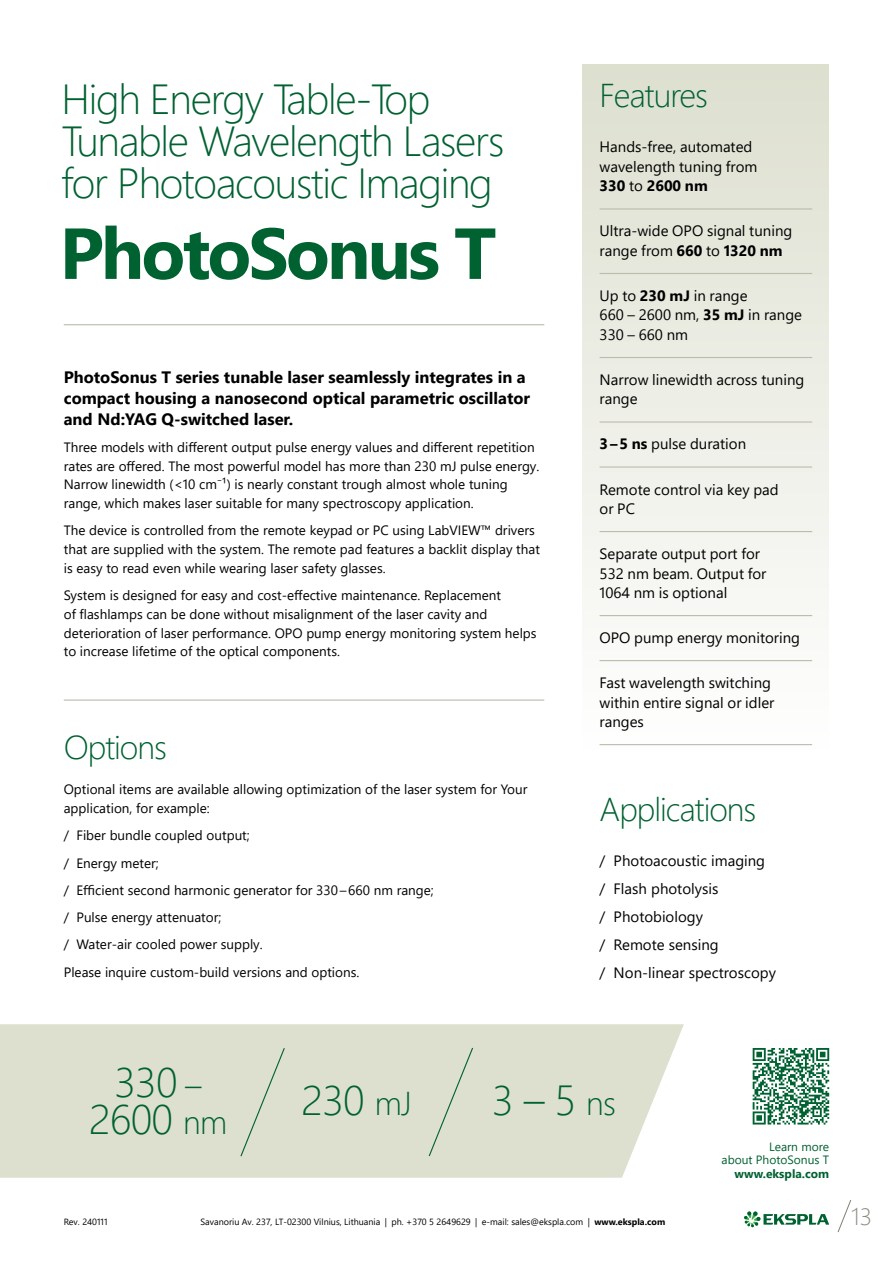
<style>
.page{position:relative;width:893px;height:1263px;background:#fff}
.page>*{position:absolute;margin:0;border:0;box-sizing:border-box;transform-origin:0 0}
.t1{font:700 72px "Segoe UI";letter-spacing:-.04em;color:#006131}
.t2{font:300 42px/42px "Segoe UI";letter-spacing:-.03em;color:#006131;text-align:center}
.t3{font:300 33px "Segoe UI";letter-spacing:-.03em;color:#006131}
.t4{font:300 24px "Segoe UI";color:#8a8b80}
.t5{font:700 16.5px/21px "Segoe UI";color:#000}
.t6{font:15px/19.5px "Segoe UI";color:#000}
.t7{font:13.5px/18.8px "Segoe UI";color:#000}
.t8{font:12px/13.5px "Segoe UI";color:#006131;text-align:right}
.t9{font:700 12px "Segoe UI";color:#006131}
.t10{font:9px "Segoe UI";color:#000}
.s1{font-weight:700}
.s2{font-size:33px}
</style>
<div class="page">
<svg style="left:837px;top:1200px;width:15px;height:33px"></svg>
<svg style="left:744px;top:1211px;width:85px;height:16px"></svg>
<svg style="left:753px;top:1048px;width:76px;height:76px"></svg>
<div style="left:0;top:1024px;width:684px;height:154px;background:#dddfcf"></div>
<div style="left:428px;top:1046px;width:46px;height:111px;background:#dddfcf"></div>
<div style="left:239px;top:1047px;width:47px;height:111px;background:#dddfcf"></div>
<div style="left:583px;top:64px;width:246px;height:688px;background:linear-gradient(to bottom,#dddfcf,#fefefe)"></div>
<hr style="left:64px;top:324px;width:480px;height:1px;background:#bcbcab">
<hr style="left:64px;top:699px;width:480px;height:2px;background:#bcbcab">
<hr style="left:600px;top:208px;width:212px;height:2px;background:#bcbcab">
<hr style="left:600px;top:273px;width:212px;height:1px;background:#bcbcab">
<hr style="left:600px;top:357px;width:212px;height:1px;background:#bcbcab">
<hr style="left:600px;top:421px;width:212px;height:2px;background:#bcbcab">
<hr style="left:600px;top:466px;width:212px;height:2px;background:#bcbcab">
<hr style="left:600px;top:531px;width:212px;height:1px;background:#bcbcab">
<hr style="left:600px;top:615px;width:212px;height:1px;background:#bcbcab">
<hr style="left:600px;top:660px;width:212px;height:1px;background:#bcbcab">
<hr style="left:600px;top:744px;width:212px;height:1px;background:#bcbcab">
<h2 class="t2" style="left:62px;top:74px;width:444px;text-align:left">High Energy Table-Top<br>Tunable Wavelength Lasers for Photoacoustic Imaging</h2>
<h1 class="t1" style="left:60px;top:185px;width:438px">PhotoSonus T</h1>
<p class="t5" style="left:64px;top:365px;width:468px">PhotoSonus T series tunable laser seamlessly integrates in a compact housing a nanosecond optical parametric oscillator and Nd:YAG Q-switched laser.</p>
<p class="t7" style="left:64px;top:436px;width:477px">Three models with different output pulse energy values and different repetition rates are offered. The most powerful model has more than 230 mJ pulse energy.<br>Narrow linewidth (&lt;10 cm⁻¹) is nearly constant trough almost whole tuning range, which makes laser suitable for many spectroscopy application.</p>
<p class="t7" style="left:64px;top:520px;width:478px">The device is controlled from the remote keypad or PC using LabVIEW™ drivers that are supplied with the system. The remote pad features a backlit display that is easy to read even while wearing laser safety glasses.</p>
<p class="t7" style="left:64px;top:585px;width:474px">System is designed for easy and cost-effective maintenance. Replacement<br>of flashlamps can be done without misalignment of the laser cavity and deterioration of laser performance. OPO pump energy monitoring system helps to increase lifetime of the optical components.</p>
<h3 class="t3" style="left:64px;top:716px;width:105px">Options</h3>
<p class="t7" style="left:64px;top:779px;width:465px">Optional items are available allowing optimization of the laser system for Your application, for example:</p>
<p class="t7" style="left:64px;top:821px;width:372px;line-height:27.3px">/ Fiber bundle coupled output;<br>/ Energy meter;<br>/ Efficient second harmonic generator for 330–660 nm range; / Pulse energy attenuator;<br>/ Water-air cooled power supply.<br>Please inquire custom-build versions and options.</p>
<h3 class="t3" style="left:600px;top:65px;width:110px">Features</h3>
<p class="t6" style="left:600px;top:136px;width:159px">Hands-free, automated wavelength tuning from<br><span class="s1">330</span> to <span class="s1">2600 nm</span></p>
<p class="t6" style="left:600px;top:220px;width:194px">Ultra-wide OPO signal tuning range from <span class="s1">660</span> to <span class="s1">1320 nm</span></p>
<p class="t6" style="left:600px;top:285px;width:204px">Up to <span class="s1">230 mJ</span> in range<br>660 – 2600 nm, <span class="s1">35 mJ</span> in range<br>330 – 660 nm</p>
<p class="t6" style="left:600px;top:369px;width:206px">Narrow linewidth across tuning range</p>
<p class="t6" style="left:600px;top:433px;width:148px"><span class="s1">3–5 ns</span> pulse duration</p>
<p class="t6" style="left:600px;top:478px;width:181px">Remote control via key pad or PC</p>
<p class="t6" style="left:600px;top:543px;width:168px">Separate output port for<br>532 nm beam. Output for<br>1064 nm is optional</p>
<p class="t6" style="left:600px;top:627px;width:202px">OPO pump energy monitoring</p>
<p class="t6" style="left:600px;top:672px;width:176px">Fast wavelength switching within entire signal or idler ranges</p>
<h3 class="t3" style="left:600px;top:778px;width:158px">Applications</h3>
<p class="t6" style="left:600px;top:845px;width:178px;line-height:28px">/ Photoacoustic imaging<br>/ Flash photolysis<br>/ Photobiology<br>/ Remote sensing<br>/ Non-linear spectroscopy</p>
<h2 class="t2" style="left:89px;top:1059px;width:139px;line-height:37.5px">330 <span class="s2">–<br></span>2600 <span class="s2">nm</span></h2>
<h2 class="t2" style="left:302px;top:1075px;width:112px">230 <span class="s2">mJ</span></h2>
<h2 class="t2" style="left:492px;top:1075px;width:125px">3 – 5 <span class="s2">ns</span></h2>
<p class="t8" style="left:722px;top:1138px;width:109px">Learn more<br>about PhotoSonus T</p>
<p class="t9" style="left:735px;top:1162px;width:96px">www.ekspla.com</p>
<p class="t10" style="left:64px;top:1213px;width:45px">Rev. 240111</p>
<p class="t10" style="left:200px;top:1213px;width:466px">Savanoriu Av. 237, LT-02300 Vilnius, Lithuania | ph. +370 5 2649629 | e-mail: sales@ekspla.com | <span class="s1">www.ekspla.com</span></p>
<h3 class="t4" style="left:851px;top:1193px;width:22px">13</h3>
</div>
